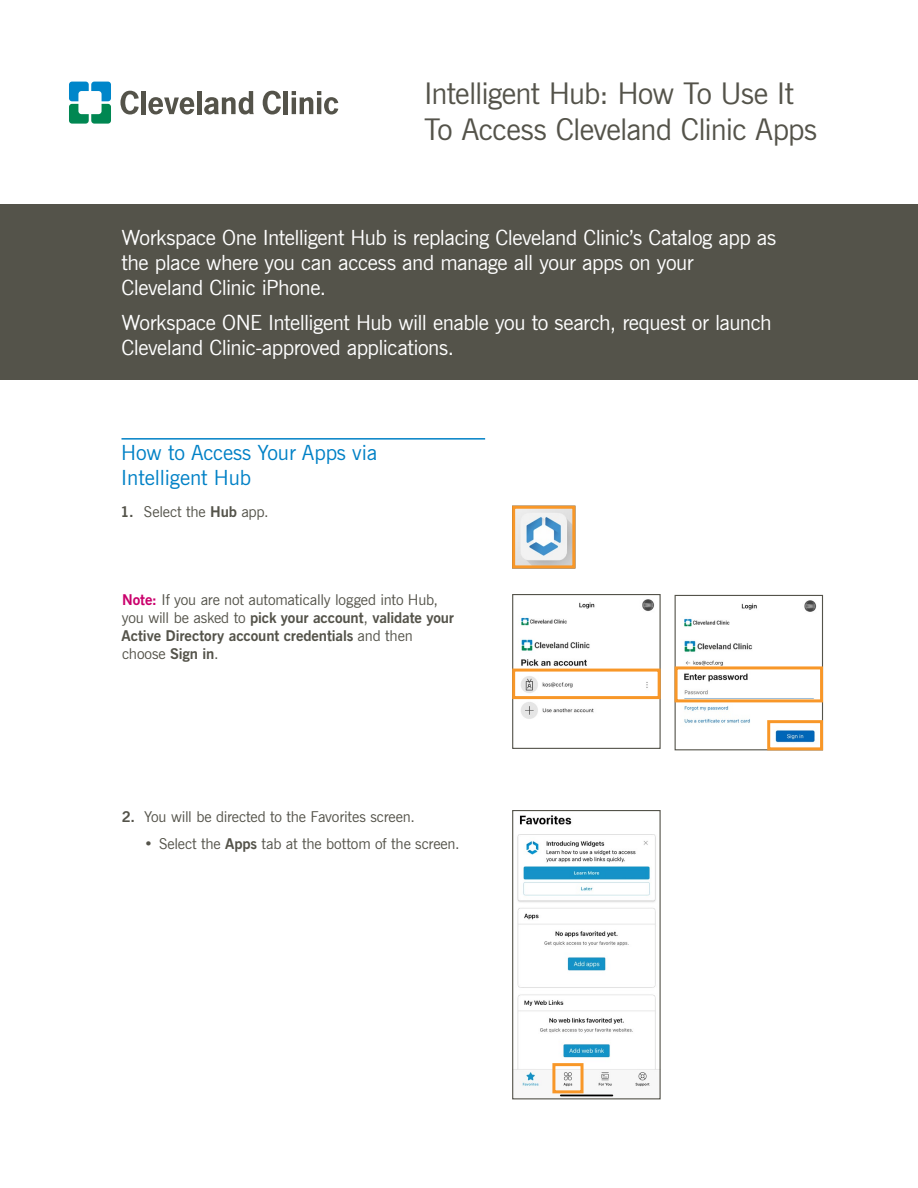
<style>
.page{position:relative;width:918px;height:1188px;background:#fff}
.page>*{position:absolute;margin:0;border:0;box-sizing:border-box;transform-origin:0 0}
.t1{font:30px/36px "News Gothic BT";letter-spacing:-.025em;color:#54534a}
.t2{font:21px/25.2px "News Gothic BT";letter-spacing:-.02em;color:#fff}
.t3{font:21px/25.2px "News Gothic BT";letter-spacing:-.005em;color:#0081c6}
.t4{font:15px/18px "News Gothic BT";letter-spacing:-.01em;color:#54534a}
.s1{font-weight:700}
.s2{font-weight:700;color:#ca006c}
</style>
<div class="page">
<div style="left:0;top:204px;width:918px;height:176px;background:#54534a"></div>
<svg style="left:69px;top:82px;width:42px;height:42px"></svg>
<svg style="left:120px;top:91px;width:19px;height:23px"></svg>
<div style="left:141px;top:91px;width:5px;height:23px;background:#54534a"></div>
<svg style="left:148px;top:97px;width:46px;height:17px"></svg>
<div style="left:197px;top:91px;width:5px;height:23px;background:#54534a"></div>
<svg style="left:263px;top:91px;width:18px;height:23px"></svg>
<hr style="left:284px;top:91px;width:4px;height:23px;background:#54534a">
<svg style="left:292px;top:91px;width:46px;height:23px"></svg>
<svg style="left:204px;top:91px;width:50px;height:23px"></svg>
<hr style="left:122px;top:438px;width:363px;height:2px;background:#0081c6">
<img style="left:516px;top:510px;width:55px;height:54px">
<div style="left:512px;top:506px;width:63px;height:62px;border:3px solid #f89728"></div>
<img style="left:514px;top:815px;width:145px;height:282px">
<div style="left:512px;top:810px;width:149px;height:289px;border:1px solid #54534a"></div>
<div style="left:552px;top:1063px;width:32px;height:30px;border:3px solid #f89728"></div>
<img style="left:514px;top:599px;width:145px;height:120px">
<div style="left:512px;top:594px;width:149px;height:155px;border:1px solid #54534a"></div>
<div style="left:512px;top:669px;width:149px;height:30px;border:3px solid #f89728"></div>
<img style="left:677px;top:600px;width:144px;height:143px">
<div style="left:675px;top:595px;width:148px;height:155px;border:1px solid #54534a"></div>
<div style="left:675px;top:666px;width:148px;height:36px;border:3px solid #f89728"></div>
<div style="left:767px;top:720px;width:56px;height:30px;border:3px solid #f89728"></div>
<h1 class="t1" style="left:424px;top:75px;width:395px">Intelligent Hub: How To Use It<br>To Access Cleveland Clinic Apps</h1>
<p class="t2" style="left:122px;top:225px;width:656px">Workspace One Intelligent Hub is replacing Cleveland Clinic’s Catalog app as the place where you can access and manage all your apps on your<br>Cleveland Clinic iPhone.</p>
<p class="t2" style="left:122px;top:310px;width:652px">Workspace ONE Intelligent Hub will enable you to search, request or launch<br>Cleveland Clinic-approved applications.</p>
<p class="t3" style="left:121px;top:440px;width:258px">How to Access Your Apps via<br>Intelligent Hub</p>
<p class="t4" style="left:120px;top:502px;width:150px"><span class="s1">1.</span> Select the <span class="s1">Hub</span> app.</p>
<p class="t4" style="left:122px;top:591px;width:334px"><span class="s2">Note:</span> If you are not automatically logged into Hub, you will be asked to <span class="s1">pick your account</span>, <span class="s1">validate your Active Directory account credentials</span> and then choose <span class="s1">Sign in</span>.</p>
<p class="t4" style="left:122px;top:807px;width:295px"><span class="s1">2.</span> You will be directed to the Favorites screen.</p>
<p class="t4" style="left:144px;top:835px;width:317px"><span class="s1">•</span> Select the <span class="s1">Apps</span> tab at the bottom of the screen.</p>
</div>
